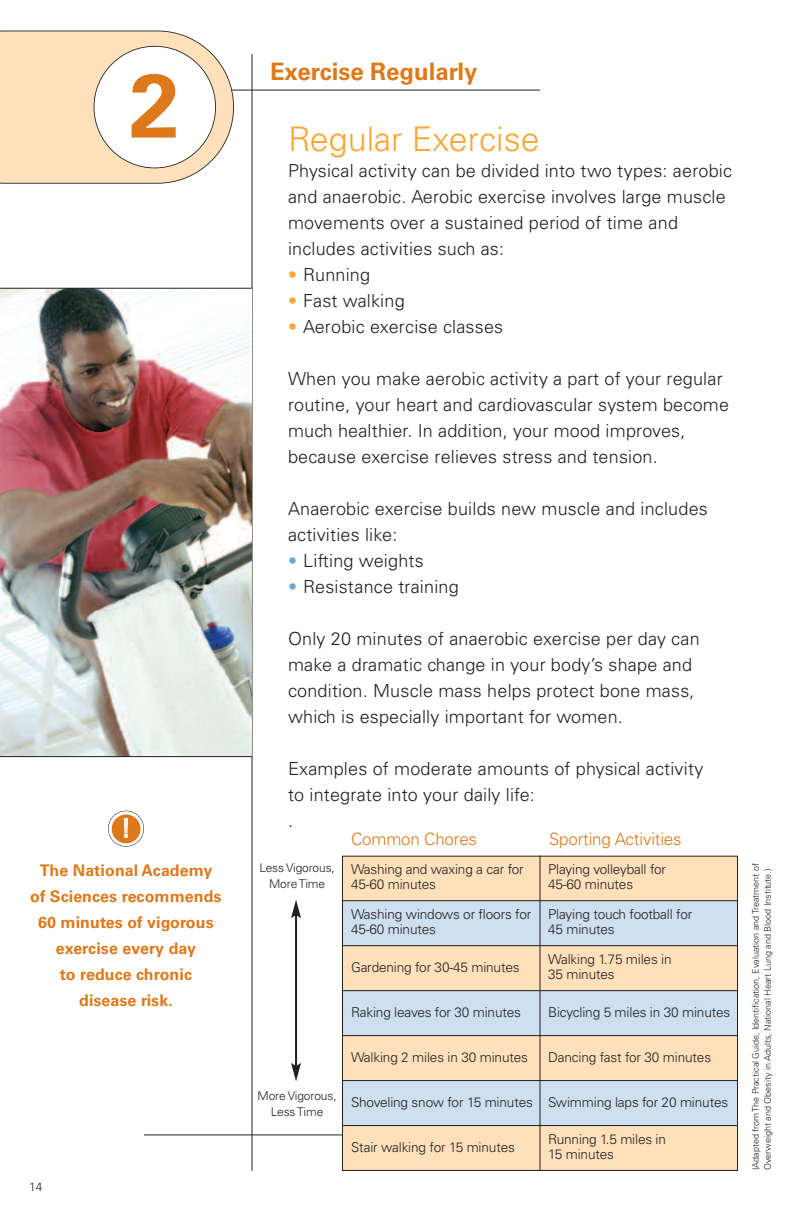
<style>
.page{position:relative;width:792px;height:1225px;background:#fff}
.page>*{position:absolute;margin:0;border:0;box-sizing:border-box;transform-origin:0 0}
.t1{font:700 90px "Univers";color:#de791b}
.t2{font:300 34px "Univers";color:#faa633}
.t3{font:26px "Univers";color:#fff}
.t4{font:700 24px "Univers";color:#de791b}
.t5{font:300 18px/26px "Univers";letter-spacing:.01em;color:#231f20}
.t6{font:300 17px "Univers";letter-spacing:-.01em;color:#de791b}
.t7{font:700 16px/26px "Univers";letter-spacing:.005em;color:#de791b;text-align:center}
.t8{font:300 13.6px/15.4px "Univers";letter-spacing:-.01em;color:#231f20}
.t9{font:300 12px/15.2px "Univers";letter-spacing:-.01em;color:#231f20;text-align:center}
.t10{font:300 9px/12px "Univers";color:#231f20}
.s1{color:#faa633}
.s2{color:#6fa9d1}
</style>
<div class="page">
<hr style="left:252px;top:54px;width:1px;height:1116px;background:#231f20">
<hr style="left:144px;top:1134px;width:396px;height:1px;background:#231f20">
<img style="left:0;top:289px;width:252px;height:467px">
<hr style="left:0;top:288px;width:252px;height:1px;background:#231f20">
<hr style="left:0;top:756px;width:252px;height:1px;background:#231f20">
<hr style="left:144px;top:90px;width:396px;height:1px;background:#231f20">
<div style="left:108px;top:810px;width:36px;height:36px;border:1px solid #231f20;border-radius:50%"></div>
<div style="left:112px;top:814px;width:29px;height:29px;background:#de791b;border-radius:50%"></div>
<div style="left:342px;top:855px;width:396px;height:45px;background:#fee0bb"></div>
<div style="left:342px;top:900px;width:396px;height:45px;background:#cedfef"></div>
<div style="left:342px;top:945px;width:396px;height:45px;background:#fee0bb"></div>
<div style="left:342px;top:990px;width:396px;height:45px;background:#cedfef"></div>
<div style="left:342px;top:1035px;width:396px;height:45px;background:#fee0bb"></div>
<div style="left:342px;top:1080px;width:396px;height:45px;background:#cedfef"></div>
<div style="left:342px;top:1125px;width:396px;height:44px;background:#fee0bb"></div>
<div style="left:342px;top:855px;width:396px;height:315px;border:1px solid #231f20"></div>
<hr style="left:540px;top:855px;width:1px;height:314px;background:#231f20">
<hr style="left:342px;top:900px;width:396px;height:1px;background:#231f20">
<hr style="left:342px;top:945px;width:396px;height:1px;background:#231f20">
<hr style="left:342px;top:989px;width:396px;height:1px;background:#231f20">
<hr style="left:342px;top:1034px;width:396px;height:1px;background:#231f20">
<hr style="left:342px;top:1079px;width:396px;height:1px;background:#231f20">
<hr style="left:342px;top:1124px;width:396px;height:1px;background:#231f20">
<hr style="left:295px;top:914px;width:2px;height:152px;background:#231f20">
<svg style="left:291px;top:900px;width:10px;height:17px"></svg>
<svg style="left:291px;top:1063px;width:10px;height:18px"></svg>
<svg style="left:0;top:31px;width:234px;height:153px;background:#f9dfbe"></svg>
<div style="left:94px;top:46px;width:122px;height:122px;background:#fff;border-radius:50%"></div>
<div style="left:94px;top:46px;width:122px;height:122px;border:2px solid #231f20;border-radius:50%"></div>
<h1 class="t1" style="left:129px;top:73px;width:52px">2</h1>
<h3 class="t3" style="left:121px;top:818px;width:12px">!</h3>
<p class="t7" style="left:30px;top:858px;width:193px">The National Academy of Sciences recommends<br>60 minutes of vigorous exercise every day<br>to reduce chronic disease risk.</p>
<p class="t9" style="left:29px;top:1179px;width:15px">14</p>
<h3 class="t4" style="left:270px;top:63px;width:209px">Exercise Regularly</h3>
<h2 class="t2" style="left:288px;top:126px;width:253px">Regular Exercise</h2>
<p class="t5" style="left:288px;top:159px;width:446px">Physical activity can be divided into two types: aerobic and anaerobic. Aerobic exercise involves large muscle movements over a sustained period of time and includes activities such as:</p>
<p class="t5" style="left:288px;top:263px;width:84px"><span class="s1">•</span> Running</p>
<p class="t5" style="left:288px;top:289px;width:118px"><span class="s1">•</span> Fast walking</p>
<p class="t5" style="left:288px;top:315px;width:217px"><span class="s1">•</span> Aerobic exercise classes</p>
<p class="t5" style="left:288px;top:367px;width:443px">When you make aerobic activity a part of your regular routine, your heart and cardiovascular system become much healthier. In addition, your mood improves, because exercise relieves stress and tension.</p>
<p class="t5" style="left:288px;top:497px;width:421px">Anaerobic exercise builds new muscle and includes activities like:</p>
<p class="t5" style="left:288px;top:549px;width:137px"><span class="s2">•</span> Lifting weights</p>
<p class="t5" style="left:288px;top:575px;width:172px"><span class="s2">•</span> Resistance training</p>
<p class="t5" style="left:288px;top:627px;width:413px">Only 20 minutes of anaerobic exercise per day can make a dramatic change in your body’s shape and condition. Muscle mass helps protect bone mass, which is especially important for women.</p>
<p class="t5" style="left:288px;top:757px;width:417px">Examples of moderate amounts of physical activity to integrate into your daily life:<br>.</p>
<p class="t9" style="left:259px;top:861px;width:77px">Less Vigorous,<br>More Time</p>
<p class="t9" style="left:258px;top:1088px;width:81px">More Vigorous,<br>Less Time</p>
<p class="t6" style="left:351px;top:832px;width:128px">Common Chores</p>
<p class="t6" style="left:549px;top:832px;width:134px">Sporting Activities</p>
<p class="t8" style="left:351px;top:862px;width:174px">Washing and waxing a car for<br>45-60 minutes</p>
<p class="t8" style="left:351px;top:907px;width:182px">Washing windows or floors for<br>45-60 minutes</p>
<p class="t8" style="left:351px;top:960px;width:170px">Gardening for 30-45 minutes</p>
<p class="t8" style="left:351px;top:1005px;width:172px">Raking leaves for 30 minutes</p>
<p class="t8" style="left:351px;top:1049px;width:179px">Walking 2 miles in 30 minutes</p>
<p class="t8" style="left:351px;top:1094px;width:183px">Shoveling snow for 15 minutes</p>
<p class="t8" style="left:351px;top:1139px;width:165px">Stair walking for 15 minutes</p>
<p class="t8" style="left:548px;top:862px;width:120px">Playing volleyball for<br>45-60 minutes</p>
<p class="t8" style="left:548px;top:907px;width:146px">Playing touch football for<br>45 minutes</p>
<p class="t8" style="left:548px;top:952px;width:125px">Walking 1.75 miles in<br>35 minutes</p>
<p class="t8" style="left:548px;top:1005px;width:184px">Bicycling 5 miles in 30 minutes</p>
<p class="t8" style="left:548px;top:1049px;width:165px">Dancing fast for 30 minutes</p>
<p class="t8" style="left:548px;top:1094px;width:182px">Swimming laps for 20 minutes</p>
<p class="t8" style="left:548px;top:1132px;width:119px">Running 1.5 miles in<br>15 minutes</p>
<p class="t10" style="left:750px;top:1169px;width:308px;rotate:-90deg">(Adapted from The Practical Guide, Identification, Evaluation and Treatment of<br>Overweight and Obesity in Adults, National Heart Lung and Blood Institute.)</p>
</div>
